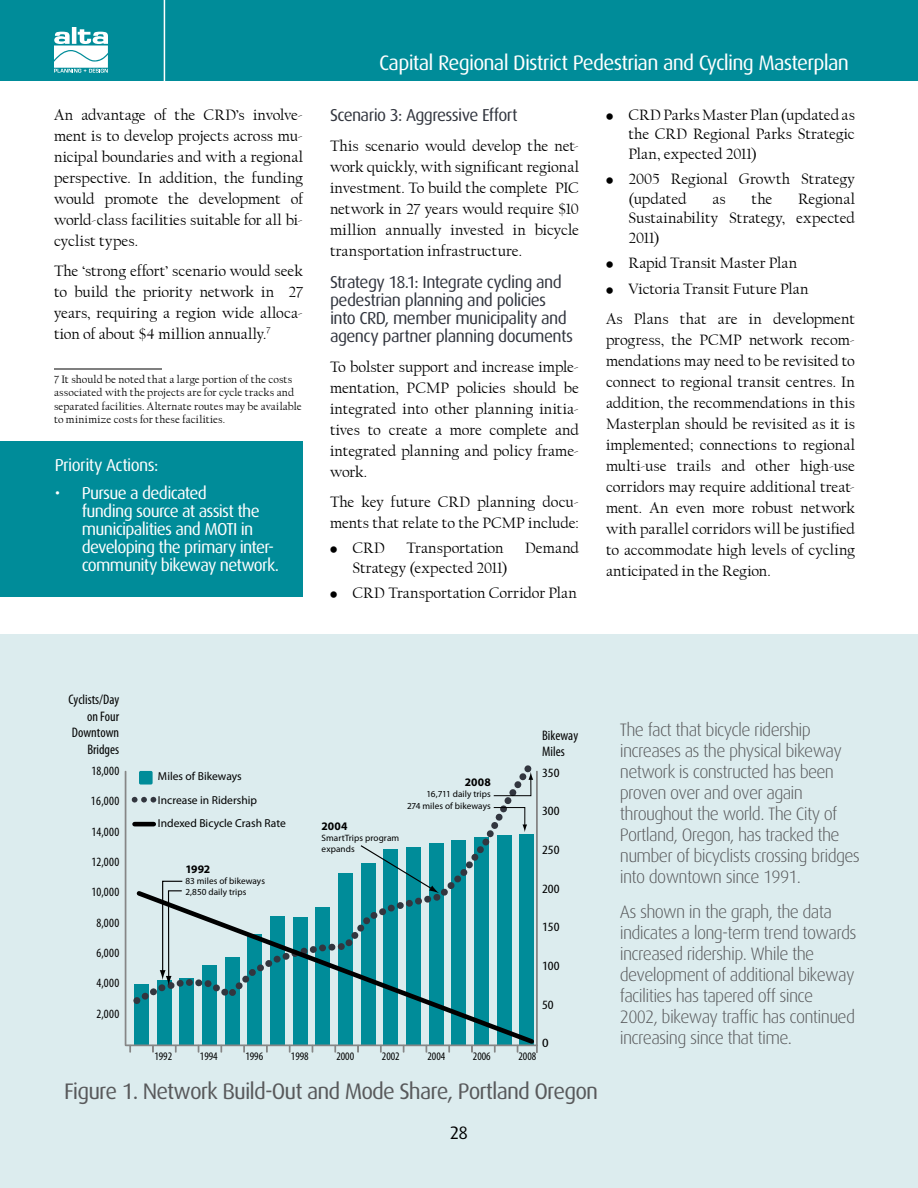
<style>
.page{position:relative;width:918px;height:1188px;background:#fff}
.page>*{position:absolute;margin:0;border:0;box-sizing:border-box;transform-origin:0 0}
.t1{font:22.5px "Dax OT";letter-spacing:-.04em;color:#58595b}
.t2{font:21px "Dax OT";letter-spacing:-.035em;color:#fff}
.t3{font:300 18px/21px "Dax OT";letter-spacing:-.04em;color:#58595b}
.t4{font:18px "Dax OT";color:#000}
.t5{font:17.25px/18px "Dax OT";letter-spacing:-.035em;color:#32363f}
.t6{font:17.25px/18px "Dax OT";letter-spacing:-.04em;color:#fff}
.t7{font:15.75px/21px "Californian FB";letter-spacing:.005em;color:#000;text-align:justify}
.t8{font:condensed 13.8px/16.6px "Myriad Pro";color:#010101;text-align:right}
.t9{font:condensed 12.75px "Myriad Pro";letter-spacing:.03em;color:#010101}
.t10{font:condensed 12.75px "Myriad Pro";letter-spacing:.03em;color:#010101;scale:1.19 1}
.t11{font:condensed 12.75px "Myriad Pro";letter-spacing:.03em;color:#010101;scale:1.34 1}
.t12{font:11.55px/23.1px "Myriad Pro";color:#000}
.t13{font:condensed 11.55px "Myriad Pro";color:#010101}
.t14{font:700 11.55px "Myriad Pro";letter-spacing:.01em;color:#000}
.t15{font:11.25px/13.5px "Californian FB";letter-spacing:.015em;color:#000}
.t16{font:9.3px/11.1px "Myriad Pro";letter-spacing:.005em;color:#000}
</style>
<div class="page">
<div style="left:0;top:0;width:918px;height:81px;background:#008c99"></div>
<svg style="left:54px;top:27px;width:54px;height:46px"></svg>
<hr style="left:164px;top:0;width:1px;height:94px;background:#fff">
<div style="left:0;top:634px;width:918px;height:554px;background:#dcecee"></div>
<hr style="left:54px;top:369px;width:108px;height:1px;background:#000">
<div style="left:0;top:441px;width:303px;height:156px;background:#008c99"></div>
<div style="left:125px;top:771px;width:1px;height:275px;border:1px solid #868686"></div>
<div style="left:125px;top:1045px;width:413px;height:1px;border:1px solid #868686"></div>
<div style="left:536px;top:771px;width:2px;height:282px;border:1px solid #868686"></div>
<svg style="left:131px;top:765px;width:407px;height:122px"></svg>
<svg style="left:133px;top:887px;width:405px;height:160px"></svg>
<svg style="left:160px;top:880px;width:23px;height:106px"></svg>
<svg style="left:493px;top:807px;width:34px;height:25px"></svg>
<svg style="left:493px;top:772px;width:40px;height:25px"></svg>
<div style="left:139px;top:771px;width:14px;height:14px;background:#008c99;border-radius:2px"></div>
<svg style="left:135px;top:797px;width:19px;height:6px"></svg>
<hr style="left:135px;top:822px;width:19px;height:4px;background:#000">
<p class="t7" style="left:54px;top:104px;width:251px">An advantage of the CRD’s involve&shy;ment is to develop projects across mu&shy;nicipal boundaries and with a regional perspective. In addition, the funding would promote the development of world-class facilities suitable for all bi&shy;cyclist types.</p>
<p class="t7" style="left:54px;top:260px;width:251px">The ‘strong effort’ scenario would seek to build the priority network in 27 years, requiring a region wide alloca&shy;tion of about $4 million annually.<sup>7</sup></p>
<p class="t15" style="left:54px;top:372px;width:249px">7 It should be noted that a large portion of the costs associated with the projects are for cycle tracks and separated facilities. Alternate routes may be available to minimize costs for these facilities.</p>
<p class="t6" style="left:55px;top:453px;width:105px">Priority Actions:</p>
<p class="t6" style="left:82px;top:481px;width:199px;text-indent:-27px">• Pursue a dedicated<br>funding source at assist the municipalities and MOTI in developing the primary inter&shy;community bikeway network.</p>
<h2 class="t2" style="left:379px;top:43px;width:471px">Capital Regional District Pedestrian and Cycling Masterplan</h2>
<p class="t5" style="left:330px;top:103px;width:189px">Scenario 3: Aggressive Effort</p>
<p class="t7" style="left:330px;top:136px;width:251px">This scenario would develop the net&shy;work quickly, with significant regional investment. To build the complete PIC network in 27 years would require $10 million annually invested in bicycle transportation infrastructure.</p>
<p class="t5" style="left:330px;top:270px;width:245px">Strategy 18.1: Integrate cycling and pedestrian planning and policies into CRD, member municipality and agency partner planning documents</p>
<p class="t7" style="left:330px;top:356px;width:251px">To bolster support and increase imple&shy;mentation, PCMP policies should be integrated into other planning initia&shy;tives to create a more complete and integrated planning and policy frame&shy;work.</p>
<p class="t7" style="left:330px;top:491px;width:251px">The key future CRD planning docu&shy;ments that relate to the PCMP include:</p>
<p class="t7" style="left:330px;top:538px;width:56px">Ū CRD</p>
<p class="t7" style="left:406px;top:538px;width:99px">Transportation</p>
<p class="t7" style="left:525px;top:538px;width:55px">Demand</p>
<p class="t7" style="left:330px;top:555px;width:248px;line-height:25.5px;text-indent:23px">Strategy (expected 2011)<br>Ū CRD Transportation Corridor Plan</p>
<p class="t7" style="left:629px;top:105px;width:228px;line-height:19.5px;text-indent:-23px">Ū CRD Parks Master Plan (updated as the CRD Regional Parks Strategic Plan, expected 2011)</p>
<p class="t7" style="left:629px;top:170px;width:228px;line-height:19.5px;text-indent:-23px">Ū 2005 Regional Growth Strategy (updated</p>
<p class="t7" style="left:713px;top:188px;width:15px">as</p>
<p class="t7" style="left:752px;top:188px;width:22px">the</p>
<p class="t7" style="left:629px;top:189px;width:228px;line-height:19.5px;text-indent:170px">Regional Sustainability Strategy, expected 2011)</p>
<p class="t7" style="left:606px;top:251px;width:204px;line-height:25.5px">Ū Rapid Transit Master Plan<br>Ū Victoria Transit Future Plan</p>
<p class="t7" style="left:606px;top:308px;width:251px">As Plans that are in development progress, the PCMP network recom&shy;mendations may need to be revisited to connect to regional transit centres. In addition, the recommendations in this Masterplan should be revisited as it is implemented; connections to regional multi-use trails and other high-use corridors may require additional treat&shy;ment. An even more robust network with parallel corridors will be justified to accommodate high levels of cycling anticipated in the Region.</p>
<p class="t8" style="left:68px;top:691px;width:52px">Cyclists/Day on Four<br>Downtown<br>Bridges</p>
<p class="t9" style="left:91px;top:763px;width:29px">18,000</p>
<p class="t9" style="left:91px;top:793px;width:30px">16,000</p>
<p class="t9" style="left:91px;top:824px;width:29px">14,000</p>
<p class="t9" style="left:91px;top:854px;width:29px">12,000</p>
<p class="t9" style="left:91px;top:884px;width:29px">10,000</p>
<p class="t9" style="left:97px;top:915px;width:24px">8,000</p>
<p class="t9" style="left:97px;top:945px;width:24px">6,000</p>
<p class="t9" style="left:97px;top:975px;width:24px">4,000</p>
<p class="t9" style="left:97px;top:1006px;width:24px">2,000</p>
<p class="t12" style="left:158px;top:765px;width:130px">Miles of Bikeways<br>Increase in Ridership<br>Indexed Bicycle Crash Rate</p>
<p class="t14" style="left:185px;top:861px;width:26px">1992</p>
<p class="t16" style="left:185px;top:875px;width:81px">83 miles of bikeways<br>2,850 daily trips</p>
<p class="t14" style="left:322px;top:818px;width:27px">2004</p>
<p class="t16" style="left:322px;top:832px;width:79px">SmartTrips program expands</p>
<p class="t14" style="left:465px;top:775px;width:27px">2008</p>
<p class="t16" style="left:407px;top:789px;width:85px;text-align:right">16,711 daily trips<br>274 miles of bikeways</p>
<p class="t8" style="left:542px;top:727px;width:37px;text-align:left">Bikeway<br>Miles</p>
<p class="t10" style="left:542px;top:765px;width:16px">350</p>
<p class="t10" style="left:542px;top:804px;width:16px">300</p>
<p class="t10" style="left:542px;top:842px;width:16px">250</p>
<p class="t10" style="left:542px;top:881px;width:16px">200</p>
<p class="t10" style="left:542px;top:919px;width:16px">150</p>
<p class="t10" style="left:542px;top:958px;width:16px">100</p>
<p class="t10" style="left:542px;top:997px;width:11px">50</p>
<p class="t11" style="left:542px;top:1035px;width:6px">0</p>
<p class="t3" style="left:620px;top:716px;width:242px">The fact that bicycle ridership increases as the physical bikeway network is constructed has been proven over and over again throughout the world. The City of<br>Portland, Oregon, has tracked the number of bicyclists crossing bridges into downtown since 1991.</p>
<p class="t3" style="left:620px;top:898px;width:238px">As shown in the graph, the data indicates a long-term trend towards increased ridership. While the development of additional bikeway facilities has tapered off since<br>2002, bikeway traffic has continued increasing since that time.</p>
<p class="t13" style="left:154px;top:1049px;width:19px">1992</p>
<p class="t13" style="left:200px;top:1049px;width:19px">1994</p>
<p class="t13" style="left:245px;top:1049px;width:19px">1996</p>
<p class="t13" style="left:291px;top:1049px;width:19px">1998</p>
<p class="t13" style="left:336px;top:1049px;width:19px">2000</p>
<p class="t13" style="left:382px;top:1049px;width:19px">2002</p>
<p class="t13" style="left:427px;top:1049px;width:19px">2004</p>
<p class="t13" style="left:473px;top:1049px;width:19px">2006</p>
<p class="t13" style="left:518px;top:1049px;width:19px">2008</p>
<h1 class="t1" style="left:64px;top:1070px;width:536px">Figure 1. Network Build-Out and Mode Share, Portland Oregon</h1>
<p class="t4" style="left:450px;top:1115px;width:20px">28</p>
</div>
